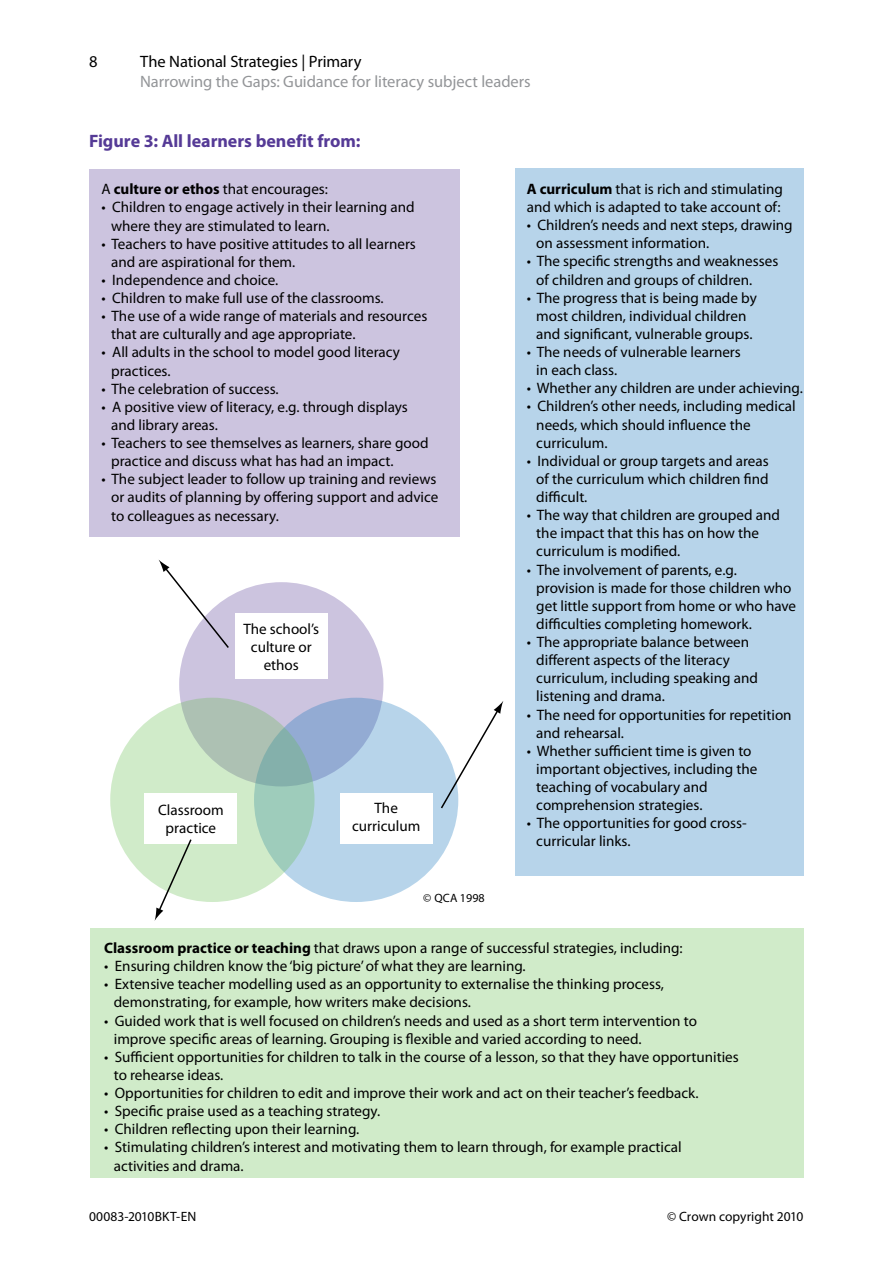
<style>
.page{position:relative;width:893px;height:1263px;background:#fff}
.page>*{position:absolute;margin:0;border:0;box-sizing:border-box;transform-origin:0 0}
.Para{font:700 18px "Myriad Pro";letter-spacing:-.005em;color:#553a96}
.t1{font:16.5px "Myriad Pro";letter-spacing:-.005em;color:#939598}
.t2{font:16.5px "Myriad Pro";letter-spacing:-.005em;color:#000}
.t3{font:15.15px/18.1px "Myriad Pro";color:#000}
.t4{font:13.5px "Myriad Pro";color:#000}
.t5{font:12.15px "Myriad Pro";color:#000}
.s1{font-weight:700}
</style>
<div class="page">
<div style="left:90px;top:928px;width:714px;height:250px;background:#d0ebc9"></div>
<div style="left:179px;top:582px;width:204px;height:204px;background:#ccc4df;border-radius:50%"></div>
<svg style="left:254px;top:698px;width:204px;height:204px;background:#aecae4"></svg>
<svg style="left:110px;top:698px;width:204px;height:204px;background:#bbd9c0"></svg>
<div style="left:235px;top:613px;width:92px;height:66px;background:#fff"></div>
<div style="left:340px;top:793px;width:93px;height:51px;background:#fff"></div>
<div style="left:145px;top:793px;width:92px;height:51px;background:#fff"></div>
<div style="left:89px;top:169px;width:370px;height:368px;background:#ccc4df"></div>
<div style="left:516px;top:168px;width:288px;height:707px;background:#b7d4ea"></div>
<svg style="left:159px;top:560px;width:71px;height:90px"></svg>
<svg style="left:155px;top:839px;width:38px;height:81px"></svg>
<svg style="left:439px;top:701px;width:64px;height:109px"></svg>
<p class="t2" style="left:89px;top:51px;width:10px">8</p>
<p class="t2" style="left:140px;top:51px;width:223px">The National Strategies | Primary</p>
<p class="t1" style="left:140px;top:71px;width:392px">Narrowing the Gaps: Guidance for literacy subject leaders</p>
<p class="Para" style="left:89px;top:130px;width:273px">Figure 3: All learners benefit from:</p>
<p class="t3" style="left:102px;top:180px;width:228px">A <span class="s1">culture or ethos</span> that encourages:</p>
<p class="t3" style="left:111px;top:198px;width:305px;text-indent:-10px">• Children to engage actively in their learning and where they are stimulated to learn.</p>
<p class="t3" style="left:111px;top:234px;width:306px;text-indent:-10px">• Teachers to have positive attitudes to all learners and are aspirational for them.</p>
<p class="t3" style="left:102px;top:270px;width:178px">• Independence and choice.</p>
<p class="t3" style="left:102px;top:289px;width:284px">• Children to make full use of the classrooms.</p>
<p class="t3" style="left:111px;top:307px;width:318px;text-indent:-10px">• The use of a wide range of materials and resources that are culturally and age appropriate.</p>
<p class="t3" style="left:111px;top:343px;width:290px;text-indent:-10px">• All adults in the school to model good literacy practices.</p>
<p class="t3" style="left:102px;top:379px;width:179px">• The celebration of success.</p>
<p class="t3" style="left:111px;top:397px;width:298px;text-indent:-10px">• A positive view of literacy, e.g. through displays and library areas.</p>
<p class="t3" style="left:111px;top:434px;width:319px;text-indent:-10px">• Teachers to see themselves as learners, share good practice and discuss what has had an impact.</p>
<p class="t3" style="left:111px;top:470px;width:329px;text-indent:-10px">• The subject leader to follow up training and reviews or audits of planning by offering support and advice to colleagues as necessary.</p>
<p class="t3" style="left:243px;top:619px;width:77px;text-align:center">The school’s culture or ethos</p>
<p class="t3" style="left:158px;top:800px;width:67px;text-align:center">Classroom practice</p>
<p class="t3" style="left:352px;top:799px;width:70px;text-align:center">The curriculum</p>
<p class="t5" style="left:423px;top:890px;width:63px">© QCA 1998</p>
<p class="t3" style="left:527px;top:180px;width:258px"><span class="s1">A curriculum</span> that is rich and stimulating and which is adapted to take account of:</p>
<p class="t3" style="left:536px;top:216px;width:258px;text-indent:-10px">• Children’s needs and next steps, drawing on assessment information.</p>
<p class="t3" style="left:536px;top:252px;width:243px;text-indent:-10px">• The specific strengths and weaknesses of children and groups of children.</p>
<p class="t3" style="left:527px;top:288px;width:232px;text-align:center">• The progress that is being made by most children, individual children and significant, vulnerable groups.</p>
<p class="t3" style="left:536px;top:343px;width:206px;text-indent:-10px">• The needs of vulnerable learners in each class.</p>
<p class="t3" style="left:527px;top:379px;width:278px">• Whether any children are under achieving.</p>
<p class="t3" style="left:536px;top:397px;width:261px;text-indent:-10px">• Children’s other needs, including medical needs, which should influence the curriculum.</p>
<p class="t3" style="left:536px;top:451px;width:234px;text-align:justify;text-indent:-10px">• Individual or group targets and areas of the curriculum which children find difficult.</p>
<p class="t3" style="left:536px;top:506px;width:245px;text-indent:-10px">• The way that children are grouped and the impact that this has on how the curriculum is modified.</p>
<p class="t3" style="left:536px;top:560px;width:261px;text-indent:-10px">• The involvement of parents, e.g. provision is made for those children who get little support from home or who have difficulties completing homework.</p>
<p class="t3" style="left:536px;top:633px;width:223px;text-indent:-10px">• The appropriate balance between different aspects of the literacy curriculum, including speaking and listening and drama.</p>
<p class="t3" style="left:536px;top:705px;width:257px;text-indent:-10px">• The need for opportunities for repetition and rehearsal.</p>
<p class="t3" style="left:536px;top:741px;width:223px;text-indent:-10px">• Whether sufficient time is given to important objectives, including the teaching of vocabulary and comprehension strategies.</p>
<p class="t3" style="left:536px;top:814px;width:212px;text-indent:-10px">• The opportunities for good cross&shy;curricular links.</p>
<p class="t3" style="left:104px;top:939px;width:580px"><span class="s1">Classroom practice or teaching</span> that draws upon a range of successful strategies, including:</p>
<p class="t3" style="left:104px;top:957px;width:423px">• Ensuring children know the ‘big picture’ of what they are learning.</p>
<p class="t3" style="left:114px;top:975px;width:552px;text-indent:-10px">• Extensive teacher modelling used as an opportunity to externalise the thinking process, demonstrating, for example, how writers make decisions.</p>
<p class="t3" style="left:114px;top:1011px;width:585px;text-indent:-10px">• Guided work that is well focused on children’s needs and used as a short term intervention to improve specific areas of learning. Grouping is flexible and varied according to need.</p>
<p class="t3" style="left:114px;top:1047px;width:627px;text-indent:-10px">• Sufficient opportunities for children to talk in the course of a lesson, so that they have opportunities to rehearse ideas.</p>
<p class="t3" style="left:104px;top:1083px;width:596px">• Opportunities for children to edit and improve their work and act on their teacher’s feedback.</p>
<p class="t3" style="left:104px;top:1102px;width:278px">• Specific praise used as a teaching strategy.</p>
<p class="t3" style="left:104px;top:1120px;width:257px">• Children reflecting upon their learning.</p>
<p class="t3" style="left:114px;top:1138px;width:569px;text-indent:-10px">• Stimulating children’s interest and motivating them to learn through, for example practical activities and drama.</p>
<p class="t4" style="left:89px;top:1208px;width:109px">00083-2010BKT-EN</p>
<p class="t4" style="left:667px;top:1208px;width:138px">© Crown copyright 2010</p>
</div>
